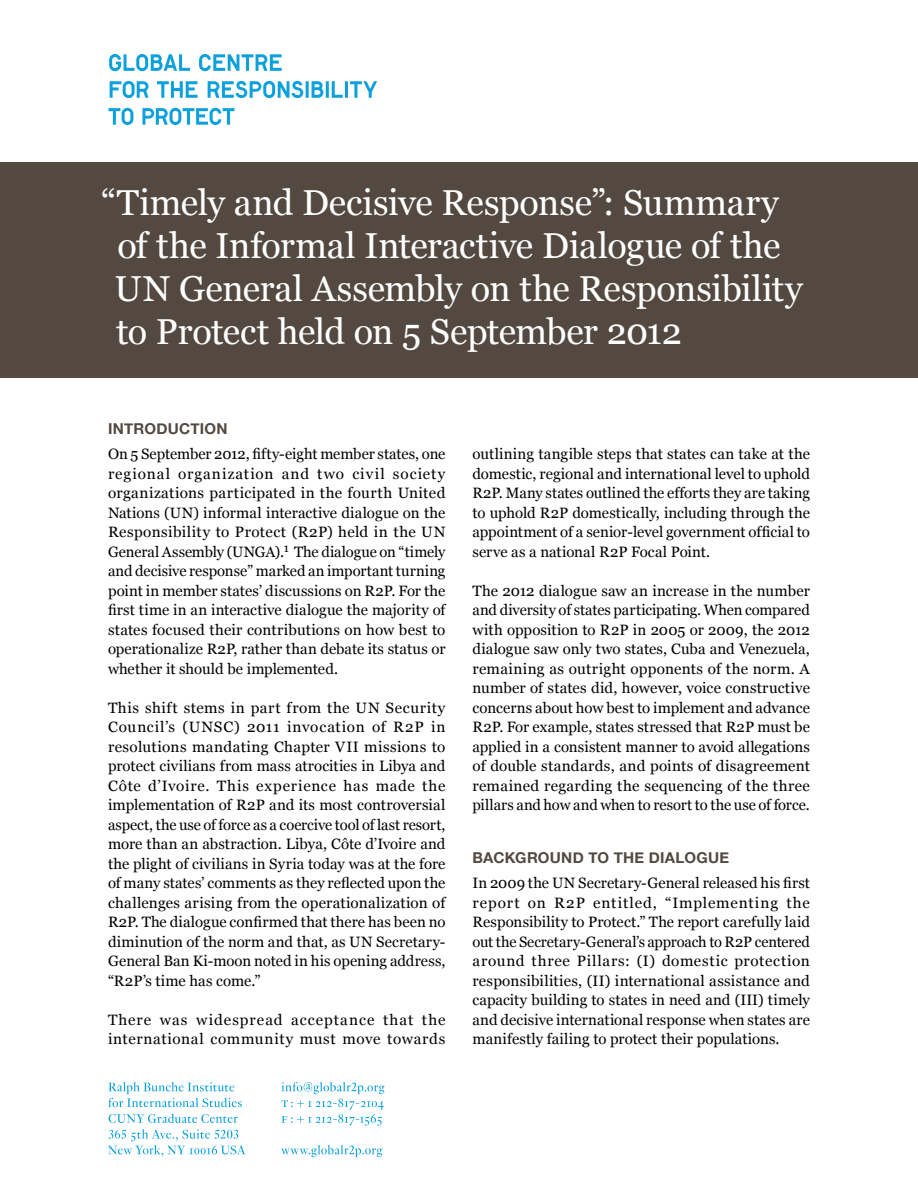
<style>
.page{position:relative;width:918px;height:1188px;background:#fff}
.page>*{position:absolute;margin:0;border:0;box-sizing:border-box;transform-origin:0 0}
.t1{font:36px/43.2px "Georgia";letter-spacing:-.01em;color:#fff}
.t2{font:15px/19.5px "Georgia";letter-spacing:.01em;color:#000;text-align:justify}
.t3{font:15px/19.5px "Georgia";letter-spacing:.055em;color:#000}
.t4{font:700 15px "Helvetica Neue";letter-spacing:.015em;color:#534940}
</style>
<div class="page">
<svg style="left:108px;top:108px;width:126px;height:17px"></svg>
<svg style="left:110px;top:81px;width:267px;height:17px"></svg>
<svg style="left:109px;top:54px;width:173px;height:17px"></svg>
<div style="left:0;top:162px;width:918px;height:216px;background:#534940"></div>
<svg style="left:281px;top:1145px;width:101px;height:12px"></svg>
<svg style="left:281px;top:1082px;width:104px;height:44px"></svg>
<svg style="left:108px;top:1129px;width:137px;height:28px"></svg>
<svg style="left:109px;top:1114px;width:129px;height:9px"></svg>
<svg style="left:108px;top:1082px;width:134px;height:25px"></svg>
<h1 class="t1" style="left:115px;top:181px;width:690px;text-indent:-13px">“Timely and Decisive Response”: Summary of the Informal Interactive Dialogue of the UN General Assembly on the Responsibility to Protect held on 5 September 2012</h1>
<p class="t4" style="left:108px;top:419px;width:121px">INTRODUCTION</p>
<p class="t2" style="left:108px;top:444px;width:339px">On 5 September 2012, fifty-eight member states, one regional organization and two civil society organizations participated in the fourth United Nations (UN) informal interactive dialogue on the Responsibility to Protect (R2P) held in the UN General Assembly (UNGA).<sup>1</sup> The dialogue on “timely and decisive response” marked an important turning point in member states’ discussions on R2P. For the first time in an interactive dialogue the majority of states focused their contributions on how best to operationalize R2P, rather than debate its status or whether it should be implemented.</p>
<p class="t2" style="left:108px;top:698px;width:339px">This shift stems in part from the UN Security Council’s (UNSC) 2011 invocation of R2P in resolutions mandating Chapter VII missions to protect civilians from mass atrocities in Libya and Côte d’Ivoire. This experience has made the implementation of R2P and its most controversial aspect, the use of force as a coercive tool of last resort, more than an abstraction. Libya, Côte d’Ivoire and the plight of civilians in Syria today was at the fore of many states’ comments as they reflected upon the challenges arising from the operationalization of R2P. The dialogue confirmed that there has been no diminution of the norm and that, as UN Secretary-General Ban Ki-moon noted in his opening address, “R2P’s time has come.”</p>
<p class="t3" style="left:108px;top:1010px;width:339px">There was widespread acceptance that the international community must move towards</p>
<p class="t2" style="left:472px;top:444px;width:339px">outlining tangible steps that states can take at the domestic, regional and international level to uphold R2P. Many states outlined the efforts they are taking to uphold R2P domestically, including through the appointment of a senior-level government official to serve as a national R2P Focal Point.</p>
<p class="t2" style="left:472px;top:581px;width:339px">The 2012 dialogue saw an increase in the number and diversity of states participating. When compared with opposition to R2P in 2005 or 2009, the 2012 dialogue saw only two states, Cuba and Venezuela, remaining as outright opponents of the norm. A number of states did, however, voice constructive concerns about how best to implement and advance R2P. For example, states stressed that R2P must be applied in a consistent manner to avoid allegations of double standards, and points of disagreement remained regarding the sequencing of the three pillars and how and when to resort to the use of force.</p>
<p class="t4" style="left:472px;top:848px;width:258px">BACKGROUND TO THE DIALOGUE</p>
<p class="t2" style="left:472px;top:873px;width:339px">In 2009 the UN Secretary-General released his first report on R2P entitled, “Implementing the Responsibility to Protect.” The report carefully laid out the Secretary-General’s approach to R2P centered around three Pillars: (I) domestic protection responsibilities, (II) international assistance and capacity building to states in need and (III) timely and decisive international response when states are manifestly failing to protect their populations.</p>
</div>
